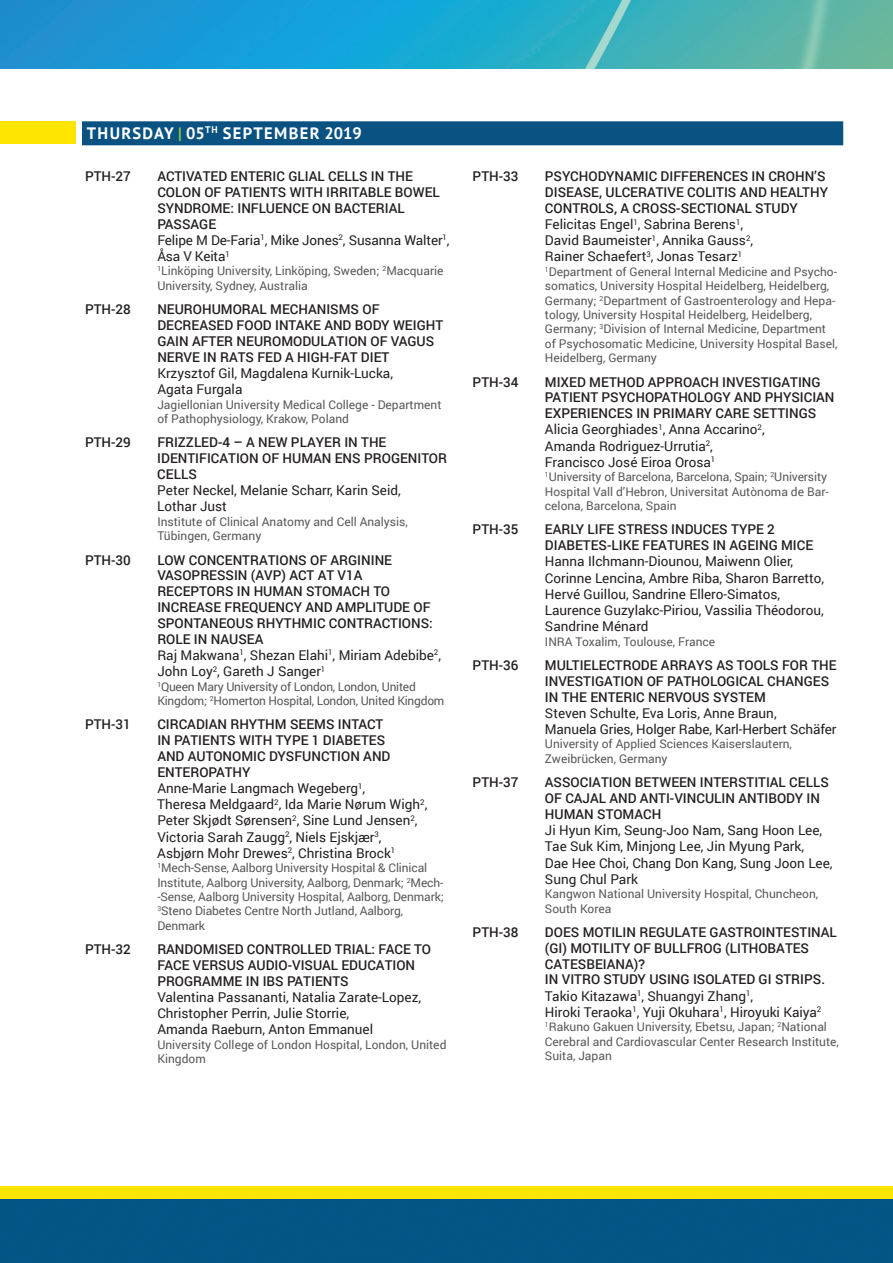
<style>
.page{position:relative;width:893px;height:1263px;background:#fff}
.page>*{position:absolute;margin:0;border:0;box-sizing:border-box;transform-origin:0 0}
.t1{font:700 16.5px "PT Sans";letter-spacing:.08em;color:#fff}
.t2{font:500 13.5px/16px "Roboto";color:#231f20}
.t3{font:13.5px/16.2px "Roboto";color:#231f20}
.t4{font:12px/14.4px "Roboto";color:#57585a}
.t5{font:12px/14.4px "Roboto";letter-spacing:-.02em;color:#57585a}
.s1{color:#85c447}
.s2{font-weight:400}
.s3{font-weight:500}
</style>
<div class="page">
<div style="left:1px;top:1199px;width:892px;height:64px;background:#045584"></div>
<div style="left:1px;top:1186px;width:892px;height:13px;background:#ffe601"></div>
<img style="left:0;top:0;width:893px;height:68px">
<div style="left:0;top:121px;width:76px;height:23px;background:#ffe601"></div>
<div style="left:82px;top:121px;width:761px;height:24px;background:#0a5281"></div>
<p class="t1" style="left:87px;top:122px;width:276px">THURSDAY <span class="s1">|</span> 05<sup>TH</sup> SEPTEMBER 2019</p>
<p class="t2" style="left:85px;top:168px;width:47px">PTH-27</p>
<p class="t2" style="left:157px;top:168px;width:294px">ACTIVATED ENTERIC GLIAL CELLS IN THE<br>COLON OF PATIENTS WITH IRRITABLE BOWEL<br>SYNDROME: INFLUENCE ON BACTERIAL<br>PASSAGE<br><span class="s2">Felipe M De-Faria</span><sup>1</sup><span class="s2">, Mike Jones</span><sup>2</sup><span class="s2">, Susanna Walter</span><sup>1</sup><span class="s2">,<br>Åsa V Keita</span><sup>1</sup></p>
<p class="t4" style="left:157px;top:263px;width:288px"><sup>1</sup>Linköping University, Linköping, Sweden; <sup>2</sup>Macquarie<br>University, Sydney, Australia</p>
<p class="t2" style="left:85px;top:301px;width:47px">PTH-28</p>
<p class="t2" style="left:157px;top:301px;width:287px">NEUROHUMORAL MECHANISMS OF DECREASED FOOD INTAKE AND BODY WEIGHT GAIN AFTER NEUROMODULATION OF VAGUS NERVE IN RATS FED A HIGH-FAT DIET</p>
<p class="t3" style="left:157px;top:364px;width:237px">Krzysztof Gil, Magdalena Kurnik-Lucka,<br>Agata Furgala</p>
<p class="t4" style="left:157px;top:397px;width:286px">Jagiellonian University Medical College - Department of Pathophysiology, Krakow, Poland</p>
<p class="t2" style="left:85px;top:434px;width:47px">PTH-29</p>
<p class="t2" style="left:157px;top:434px;width:291px">FRIZZLED-4 – A NEW PLAYER IN THE<br>IDENTIFICATION OF HUMAN ENS PROGENITOR<br>CELLS</p>
<p class="t3" style="left:157px;top:482px;width:245px">Peter Neckel, Melanie Scharr, Karin Seid,<br>Lothar Just</p>
<p class="t4" style="left:157px;top:514px;width:252px">Institute of Clinical Anatomy and Cell Analysis,<br>Tübingen, Germany</p>
<p class="t2" style="left:85px;top:551px;width:47px">PTH-30</p>
<p class="t2" style="left:157px;top:551px;width:285px">LOW CONCENTRATIONS OF ARGININE<br>VASOPRESSIN (AVP) ACT AT V1A<br>RECEPTORS IN HUMAN STOMACH TO<br>INCREASE FREQUENCY AND AMPLITUDE OF<br>SPONTANEOUS RHYTHMIC CONTRACTIONS:<br>ROLE IN NAUSEA<br><span class="s2">Raj Makwana</span><sup>1</sup><span class="s2">, Shezan Elahi</span><sup>1</sup><span class="s2">, Miriam Adebibe</span><sup>2</sup><span class="s2">,<br>John Loy</span><sup>2</sup><span class="s2">, Gareth J Sanger</span><sup>1</sup></p>
<p class="t5" style="left:157px;top:679px;width:289px"><sup>1</sup>Queen Mary University of London, London, United<br>Kingdom; <sup>2</sup>Homerton Hospital, London, United Kingdom</p>
<p class="t2" style="left:85px;top:716px;width:47px">PTH-31</p>
<p class="t3" style="left:157px;top:716px;width:272px"><span class="s3">CIRCADIAN RHYTHM SEEMS INTACT<br>IN PATIENTS WITH TYPE 1 DIABETES<br>AND AUTONOMIC DYSFUNCTION AND ENTEROPATHY<br></span>Anne-Marie Langmach Wegeberg<sup>1</sup>,<br>Theresa Meldgaard<sup>2</sup>, Ida Marie Nørum Wigh<sup>2</sup>, Peter Skjødt Sørensen<sup>2</sup>, Sine Lund Jensen<sup>2</sup>, Victoria Sarah Zaugg<sup>2</sup>, Niels Ejskjær<sup>3</sup>, Asbjørn Mohr Drewes<sup>2</sup>, Christina Brock<sup>1</sup></p>
<p class="t4" style="left:157px;top:860px;width:288px"><sup>1</sup>Mech-Sense, Aalborg University Hospital &amp; Clinical Institute, Aalborg University, Aalborg, Denmark; <sup>2</sup>Mech--Sense, Aalborg University Hospital, Aalborg, Denmark; <sup>3</sup>Steno Diabetes Centre North Jutland, Aalborg, Denmark</p>
<p class="t2" style="left:85px;top:941px;width:47px">PTH-32</p>
<p class="t2" style="left:157px;top:941px;width:275px">RANDOMISED CONTROLLED TRIAL: FACE TO<br>FACE VERSUS AUDIO-VISUAL EDUCATION<br>PROGRAMME IN IBS PATIENTS</p>
<p class="t3" style="left:157px;top:989px;width:265px">Valentina Passananti, Natalia Zarate-Lopez,<br>Christopher Perrin, Julie Storrie,<br>Amanda Raeburn, Anton Emmanuel</p>
<p class="t4" style="left:157px;top:1037px;width:291px">University College of London Hospital, London, United<br>Kingdom</p>
<p class="t2" style="left:473px;top:168px;width:47px">PTH-33</p>
<p class="t2" style="left:545px;top:168px;width:285px">PSYCHODYNAMIC DIFFERENCES IN CROHN’S DISEASE, ULCERATIVE COLITIS AND HEALTHY CONTROLS, A CROSS-SECTIONAL STUDY <span class="s2">Felicitas Engel</span><sup>1</sup><span class="s2">, Sabrina Berens</span><sup>1</sup><span class="s2">,<br>David Baumeister</span><sup>1</sup><span class="s2">, Annika Gauss</span><sup>2</sup><span class="s2">,<br>Rainer Schaefert</span><sup>3</sup><span class="s2">, Jonas Tesarz</span><sup>1</sup></p>
<p class="t4" style="left:545px;top:264px;width:294px"><sup>1</sup>Department of General Internal Medicine and Psycho&shy;somatics, University Hospital Heidelberg, Heidelberg, Germany; <sup>2</sup>Department of Gastroenterology and Hepa&shy;tology, University Hospital Heidelberg, Heidelberg, Germany; <sup>3</sup>Division of Internal Medicine, Department of Psychosomatic Medicine, University Hospital Basel, Heidelberg, Germany</p>
<p class="t2" style="left:473px;top:373px;width:47px">PTH-34</p>
<p class="t2" style="left:545px;top:373px;width:291px">MIXED METHOD APPROACH INVESTIGATING PATIENT PSYCHOPATHOLOGY AND PHYSICIAN EXPERIENCES IN PRIMARY CARE SETTINGS <span class="s2">Alicia Georghiades</span><sup>1</sup><span class="s2">, Anna Accarino</span><sup>2</sup><span class="s2">,<br>Amanda Rodriguez-Urrutia</span><sup>2</sup><span class="s2">,<br>Francisco José Eiroa Orosa</span><sup>1</sup></p>
<p class="t4" style="left:545px;top:469px;width:285px"><sup>1</sup>University of Barcelona, Barcelona, Spain; <sup>2</sup>University<br>Hospital Vall d’Hebron, Universitat Autònoma de Bar&shy;celona, Barcelona, Spain</p>
<p class="t2" style="left:473px;top:521px;width:47px">PTH-35</p>
<p class="t2" style="left:545px;top:521px;width:270px">EARLY LIFE STRESS INDUCES TYPE 2<br>DIABETES-LIKE FEATURES IN AGEING MICE</p>
<p class="t3" style="left:545px;top:553px;width:281px">Hanna Ilchmann-Diounou, Maiwenn Olier, Corinne Lencina, Ambre Riba, Sharon Barretto, Hervé Guillou, Sandrine Ellero-Simatos, Laurence Guzylakc-Piriou, Vassilia Théodorou, Sandrine Ménard</p>
<p class="t4" style="left:545px;top:634px;width:172px">INRA Toxalim, Toulouse, France</p>
<p class="t2" style="left:473px;top:657px;width:47px">PTH-36</p>
<p class="t2" style="left:545px;top:657px;width:293px">MULTIELECTRODE ARRAYS AS TOOLS FOR THE<br>INVESTIGATION OF PATHOLOGICAL CHANGES<br>IN THE ENTERIC NERVOUS SYSTEM</p>
<p class="t3" style="left:545px;top:704px;width:293px">Steven Schulte, Eva Loris, Anne Braun,<br>Manuela Gries, Holger Rabe, Karl-Herbert Schäfer</p>
<p class="t4" style="left:545px;top:736px;width:249px">University of Applied Sciences Kaiserslautern,<br>Zweibrücken, Germany</p>
<p class="t2" style="left:473px;top:774px;width:47px">PTH-37</p>
<p class="t2" style="left:545px;top:774px;width:285px">ASSOCIATION BETWEEN INTERSTITIAL CELLS<br>OF CAJAL AND ANTI-VINCULIN ANTIBODY IN<br>HUMAN STOMACH</p>
<p class="t3" style="left:545px;top:822px;width:289px">Ji Hyun Kim, Seung-Joo Nam, Sang Hoon Lee, Tae Suk Kim, Minjong Lee, Jin Myung Park,<br>Dae Hee Choi, Chang Don Kang, Sung Joon Lee, Sung Chul Park</p>
<p class="t4" style="left:545px;top:886px;width:275px">Kangwon National University Hospital, Chuncheon,<br>South Korea</p>
<p class="t2" style="left:473px;top:923px;width:47px">PTH-38</p>
<p class="t2" style="left:545px;top:923px;width:293px">DOES MOTILIN REGULATE GASTROINTESTINAL (GI) MOTILITY OF BULLFROG (LITHOBATES CATESBEIANA)?<br>IN VITRO STUDY USING ISOLATED GI STRIPS.<br><span class="s2">Takio Kitazawa</span><sup>1</sup><span class="s2">, Shuangyi Zhang</span><sup>1</sup><span class="s2">,<br>Hiroki Teraoka</span><sup>1</sup><span class="s2">, Yuji Okuhara</span><sup>1</sup><span class="s2">, Hiroyuki Kaiya</span><sup>2</sup></p>
<p class="t4" style="left:545px;top:1019px;width:296px"><sup>1</sup>Rakuno Gakuen University, Ebetsu, Japan; <sup>2</sup>National<br>Cerebral and Cardiovascular Center Research Institute,<br>Suita, Japan</p>
</div>
